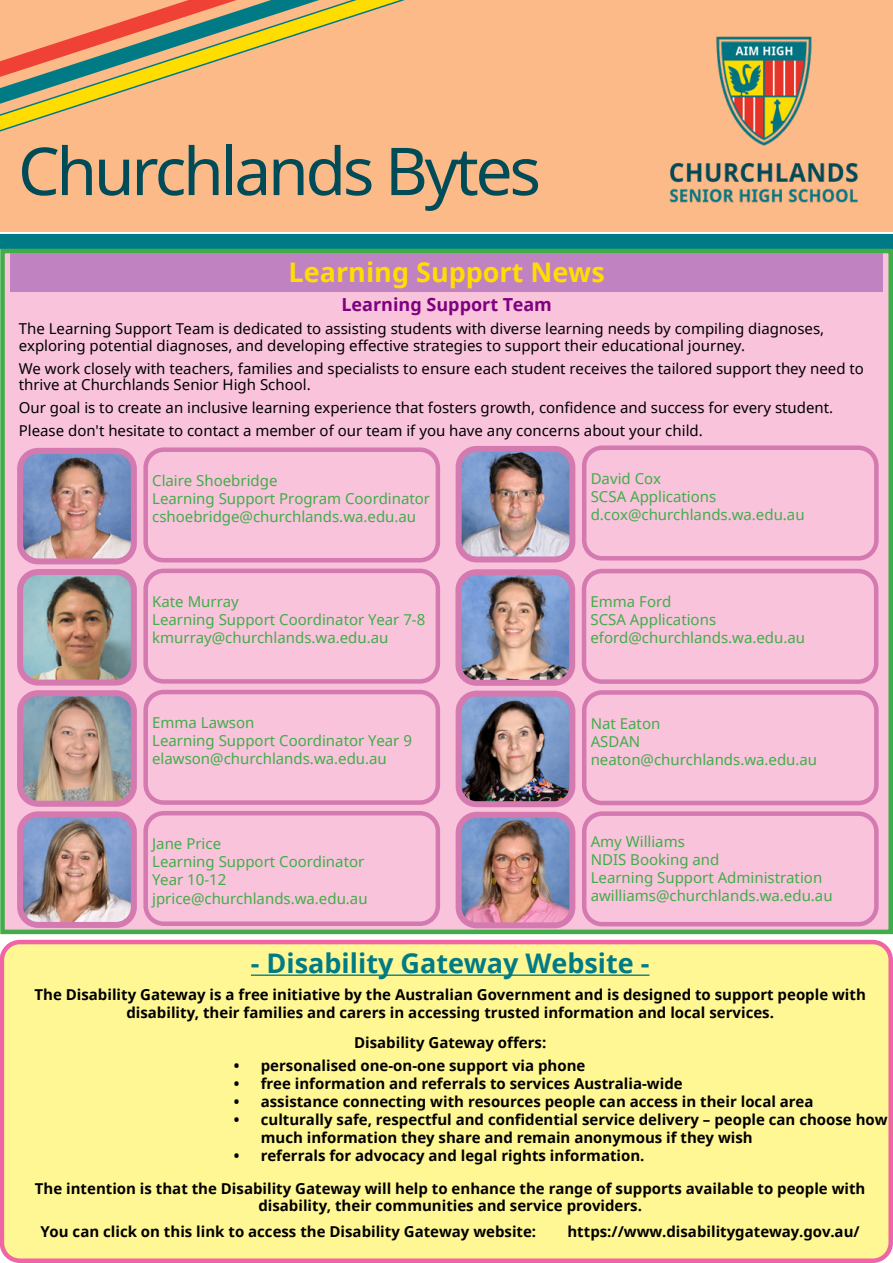
<style>
.page{position:relative;width:893px;height:1263px;background:#fff}
.page>*{position:absolute;margin:0;border:0;box-sizing:border-box;transform-origin:0 0}
.t1{font:66px "Noto Sans";letter-spacing:-.05em;color:#004b58}
.t2{font:700 27px "Noto Sans";color:#007b85}
.t3{font:700 27px "Noto Sans";color:#fd0}
.t4{font:700 18px "Noto Sans";color:#800080}
.t5{font:700 15px/18px "Noto Sans";color:#000;text-align:center}
.t6{font:15px/18px "Noto Sans";color:#41ad49}
.t7{font:15px/16.5px "Noto Sans";color:#000}
</style>
<div class="page">
<div style="left:0;top:0;width:893px;height:232px;background:#fbba88"></div>
<img style="left:669px;top:36px;width:189px;height:167px">
<div style="left:0;top:234px;width:893px;height:15px;background:#007b85"></div>
<svg style="left:0;top:0;width:558px;height:249px"></svg>
<div style="left:3px;top:251px;width:888px;height:681px;background:#f8c3db"></div>
<div style="left:0;top:249px;width:893px;height:685px;border:4px solid #41ad49"></div>
<div style="left:10px;top:253px;width:873px;height:39px;background:#c182c1"></div>
<img style="left:24px;top:455px;width:106px;height:102px">
<div style="left:17px;top:448px;width:120px;height:116px;border:6px solid #d47ab1;border-radius:18px"></div>
<div style="left:143px;top:447px;width:297px;height:115px;border:4px solid #d47ab1;border-radius:18px"></div>
<img style="left:24px;top:576px;width:106px;height:103px">
<div style="left:17px;top:569px;width:120px;height:117px;border:6px solid #d47ab1;border-radius:18px"></div>
<div style="left:143px;top:569px;width:297px;height:115px;border:4px solid #d47ab1;border-radius:18px"></div>
<img style="left:24px;top:697px;width:106px;height:103px">
<div style="left:17px;top:690px;width:120px;height:117px;border:6px solid #d47ab1;border-radius:18px"></div>
<div style="left:143px;top:690px;width:297px;height:115px;border:4px solid #d47ab1;border-radius:18px"></div>
<img style="left:24px;top:818px;width:106px;height:103px">
<div style="left:17px;top:811px;width:120px;height:117px;border:6px solid #d47ab1;border-radius:18px"></div>
<div style="left:143px;top:811px;width:297px;height:115px;border:4px solid #d47ab1;border-radius:18px"></div>
<img style="left:463px;top:819px;width:105px;height:102px">
<div style="left:456px;top:812px;width:119px;height:116px;border:6px solid #d47ab1;border-radius:18px"></div>
<div style="left:582px;top:811px;width:297px;height:115px;border:4px solid #d47ab1;border-radius:18px"></div>
<img style="left:462px;top:576px;width:106px;height:103px">
<div style="left:455px;top:569px;width:120px;height:117px;border:6px solid #d47ab1;border-radius:18px"></div>
<div style="left:582px;top:569px;width:296px;height:115px;border:4px solid #d47ab1;border-radius:18px"></div>
<img style="left:463px;top:453px;width:105px;height:102px">
<div style="left:456px;top:446px;width:119px;height:116px;border:6px solid #d47ab1;border-radius:18px"></div>
<div style="left:582px;top:445px;width:297px;height:115px;border:4px solid #d47ab1;border-radius:18px"></div>
<img style="left:463px;top:698px;width:105px;height:102px">
<div style="left:456px;top:691px;width:119px;height:116px;border:6px solid #d47ab1;border-radius:18px"></div>
<div style="left:582px;top:690px;width:297px;height:115px;border:4px solid #d47ab1;border-radius:18px"></div>
<div style="left:2px;top:942px;width:889px;height:319px;background:#fff793;border-radius:18px"></div>
<hr style="left:251px;top:974px;width:398px;height:2px;background:#007b85">
<div style="left:0;top:940px;width:893px;height:323px;border:4px solid #f065a5;border-radius:18px"></div>
<h1 class="t1" style="left:18px;top:126px;width:525px">Churchlands Bytes</h1>
<h2 class="t3" style="left:288px;top:253px;width:318px">Learning Support News</h2>
<p class="t4" style="left:341px;top:292px;width:212px">Learning Support Team</p>
<p class="t7" style="left:19px;top:320px;width:807px">The Learning Support Team is dedicated to assisting students with diverse learning needs by compiling diagnoses, exploring potential diagnoses, and developing effective strategies to support their educational journey.</p>
<p class="t7" style="left:19px;top:360px;width:847px">We work closely with teachers, families and specialists to ensure each student receives the tailored support they need to thrive at Churchlands Senior High School.</p>
<p class="t7" style="left:19px;top:396px;width:816px;line-height:22.8px">Our goal is to create an inclusive learning experience that fosters growth, confidence and success for every student.<br>Please don't hesitate to contact a member of our team if you have any concerns about your child.</p>
<p class="t6" style="left:152px;top:471px;width:279px">Claire Shoebridge<br>Learning Support Program Coordinator cshoebridge@churchlands.wa.edu.au</p>
<p class="t6" style="left:591px;top:469px;width:215px">David Cox<br>SCSA Applications d.cox@churchlands.wa.edu.au</p>
<p class="t6" style="left:152px;top:592px;width:275px">Kate Murray<br>Learning Support Coordinator Year 7-8 kmurray@churchlands.wa.edu.au</p>
<p class="t6" style="left:152px;top:713px;width:261px">Emma Lawson<br>Learning Support Coordinator Year 9 elawson@churchlands.wa.edu.au</p>
<p class="t6" style="left:590px;top:592px;width:216px">Emma Ford<br>SCSA Applications eford@churchlands.wa.edu.au</p>
<p class="t6" style="left:591px;top:714px;width:228px">Nat Eaton<br>ASDAN neaton@churchlands.wa.edu.au</p>
<p class="t6" style="left:152px;top:835px;width:217px">Jane Price<br>Learning Support Coordinator<br>Year 10-12 jprice@churchlands.wa.edu.au</p>
<p class="t6" style="left:591px;top:832px;width:243px">Amy Williams<br>NDIS Booking and<br>Learning Support Administration awilliams@churchlands.wa.edu.au</p>
<h2 class="t2" style="left:251px;top:944px;width:400px">- Disability Gateway Website -</h2>
<p class="t5" style="left:34px;top:985px;width:833px">The Disability Gateway is a free initiative by the Australian Government and is designed to support people with disability, their families and carers in accessing trusted information and local services.</p>
<p class="t5" style="left:354px;top:1033px;width:194px">Disability Gateway offers:</p>
<p class="t5" style="left:234px;top:1056px;width:353px">• personalised one-on-one support via phone</p>
<p class="t5" style="left:234px;top:1074px;width:450px">• free information and referrals to services Australia-wide</p>
<p class="t5" style="left:234px;top:1092px;width:581px">• assistance connecting with resources people can access in their local area</p>
<p class="t5" style="left:261px;top:1110px;width:628px;text-align:left;text-indent:-27px">• culturally safe, respectful and confidential service delivery – people can choose how much information they share and remain anonymous if they wish</p>
<p class="t5" style="left:234px;top:1146px;width:412px">• referrals for advocacy and legal rights information.</p>
<p class="t5" style="left:35px;top:1180px;width:832px;line-height:16.5px">The intention is that the Disability Gateway will help to enhance the range of supports available to people with disability, their communities and service providers.</p>
<p class="t5" style="left:41px;top:1222px;width:497px">You can click on this link to access the Disability Gateway website:</p>
<p class="t5" style="left:567px;top:1222px;width:294px">https://www.disabilitygateway.gov.au/</p>
</div>
